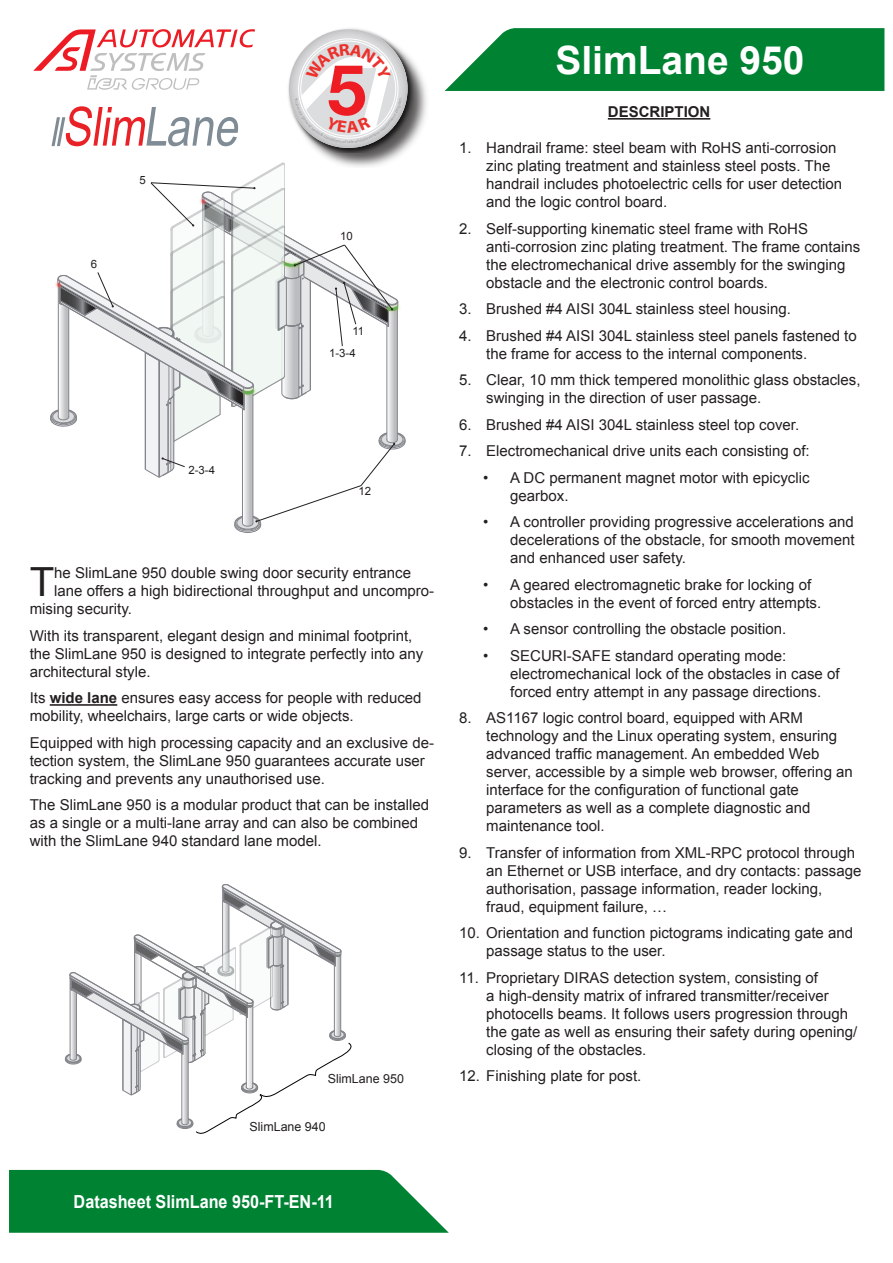
<style>
.page{position:relative;width:893px;height:1263px;background:#fff}
.page>*{position:absolute;margin:0;border:0;box-sizing:border-box;transform-origin:0 0}
.t1{font:40.2px "Arial";color:#231f20}
.t2{font:700 39px "Arial";color:#fff}
.t3{font:700 18px "Arial";color:#fff;scale:.9 1}
.t4{font:15px/18px "Arial";color:#231f20}
.t5{font:700 15px "Arial";color:#231f20}
.t6{font:12.45px "Arial";color:#231f20}
.t7{font:11.4px/22px "Arial";color:#231f20}
.s1{font-weight:700}
</style>
<div class="page">
<svg style="left:9px;top:1169px;width:440px;height:64px;background:#178d45"></svg>
<svg style="left:445px;top:28px;width:439px;height:63px;background:#138b42"></svg>
<svg style="left:33px;top:29px;width:222px;height:61px"></svg>
<svg style="left:52px;top:106px;width:186px;height:40px"></svg>
<hr style="left:50px;top:704px;width:67px;height:2px;background:#231f20">
<hr style="left:608px;top:118px;width:102px;height:2px;background:#231f20">
<svg style="left:50px;top:163px;width:356px;height:370px"></svg>
<svg style="left:65px;top:884px;width:287px;height:250px"></svg>
<div style="left:289px;top:29px;width:140px;height:139px;background:#231f20;opacity:.75"></div>
<img style="left:288px;top:28px;width:126px;height:125px">
<svg style="left:289px;top:29px;width:119px;height:119px"></svg>
<p class="t7" style="left:91px;top:253px;width:8px">6</p>
<p class="t7" style="left:140px;top:170px;width:8px">5</p>
<p class="t7" style="left:188px;top:459px;width:28px">2-3-4</p>
<p class="t7" style="left:340px;top:225px;width:14px">10</p>
<p class="t7" style="left:329px;top:320px;width:37px;text-indent:23px">11<br>1-3-4</p>
<p class="t7" style="left:359px;top:480px;width:14px">12</p>
<h1 class="t1" style="left:30px;top:556px;width:26px">T</h1>
<p class="t4" style="left:54px;top:564px;width:358px">he SlimLane 950 double swing door security entrance</p>
<p class="t4" style="left:54px;top:582px;width:381px">lane offers a high bidirectional throughput and uncompro-</p>
<p class="t4" style="left:30px;top:600px;width:104px">mising security.</p>
<p class="t4" style="left:30px;top:627px;width:395px">With its transparent, elegant design and minimal footprint, the SlimLane 950 is designed to integrate perfectly into any architectural style.</p>
<p class="t4" style="left:30px;top:689px;width:393px">Its <span class="s1">wide lane</span> ensures easy access for people with reduced mobility, wheelchairs, large carts or wide objects.</p>
<p class="t4" style="left:30px;top:734px;width:406px">Equipped with high processing capacity and an exclusive de&shy;tection system, the SlimLane 950 guarantees accurate user tracking and prevents any unauthorised use.</p>
<p class="t4" style="left:30px;top:796px;width:401px">The SlimLane 950 is a modular product that can be installed as a single or a multi-lane array and can also be combined with the SlimLane 940 standard lane model.</p>
<p class="t6" style="left:328px;top:1070px;width:78px">SlimLane 950</p>
<p class="t6" style="left:250px;top:1119px;width:78px">SlimLane 940</p>
<p class="t3" style="left:74px;top:1189px;width:291px">Datasheet SlimLane 950-FT-EN-11</p>
<h2 class="t2" style="left:555px;top:34px;width:251px">SlimLane 950</h2>
<p class="t5" style="left:608px;top:102px;width:104px">DESCRIPTION</p>
<p class="t4" style="left:486px;top:139px;width:357px;text-indent:-27px">1. Handrail frame: steel beam with RoHS anti-corrosion zinc plating treatment and stainless steel posts. The handrail includes photoelectric cells for user detection and the logic control board.</p>
<p class="t4" style="left:486px;top:220px;width:376px;text-indent:-27px">2. Self-supporting kinematic steel frame with RoHS anti-corrosion zinc plating treatment. The frame contains the electromechanical drive assembly for the swinging obstacle and the electronic control boards.</p>
<p class="t4" style="left:459px;top:300px;width:333px">3. Brushed #4 AISI 304L stainless steel housing.</p>
<p class="t4" style="left:486px;top:327px;width:372px;text-indent:-27px">4. Brushed #4 AISI 304L stainless steel panels fastened to the frame for access to the internal components.</p>
<p class="t4" style="left:486px;top:371px;width:376px;text-indent:-27px">5. Clear, 10 mm thick tempered monolithic glass obstacles, swinging in the direction of user passage.</p>
<p class="t4" style="left:459px;top:416px;width:341px">6. Brushed #4 AISI 304L stainless steel top cover.</p>
<p class="t4" style="left:459px;top:442px;width:352px">7. Electromechanical drive units each consisting of:</p>
<p class="t4" style="left:510px;top:469px;width:301px;text-indent:-27px">• A DC permanent magnet motor with epicyclic gearbox.</p>
<p class="t4" style="left:510px;top:513px;width:346px;text-align:justify;text-indent:-27px">• A controller providing progressive accelerations and decelerations of the obstacle, for smooth movement and enhanced user safety.</p>
<p class="t4" style="left:510px;top:576px;width:312px;text-indent:-27px">• A geared electromagnetic brake for locking of obstacles in the event of forced entry attempts.</p>
<p class="t4" style="left:483px;top:620px;width:304px">• A sensor controlling the obstacle position.</p>
<p class="t4" style="left:510px;top:647px;width:331px;text-indent:-27px">• SECURI-SAFE standard operating mode: electromechanical lock of the obstacles in case of forced entry attempt in any passage directions.</p>
<p class="t4" style="left:486px;top:709px;width:368px;text-indent:-27px">8. AS1167 logic control board, equipped with ARM technology and the Linux operating system, ensuring advanced traffic management. An embedded Web server, accessible by a simple web browser, offering an interface for the configuration of functional gate parameters as well as a complete diagnostic and maintenance tool.</p>
<p class="t4" style="left:486px;top:844px;width:377px;text-indent:-27px">9. Transfer of information from XML-RPC protocol through an Ethernet or USB interface, and dry contacts: passage authorisation, passage information, reader locking, fraud, equipment failure, …</p>
<p class="t4" style="left:486px;top:924px;width:368px;text-indent:-27px">10. Orientation and function pictograms indicating gate and passage status to the user.</p>
<p class="t4" style="left:486px;top:969px;width:373px;text-indent:-27px">11. Proprietary DIRAS detection system, consisting of<br>a high-density matrix of infrared transmitter/receiver photocells beams. It follows users progression through the gate as well as ensuring their safety during opening/ closing of the obstacles.</p>
<p class="t4" style="left:459px;top:1067px;width:184px">12. Finishing plate for post.</p>
</div>
